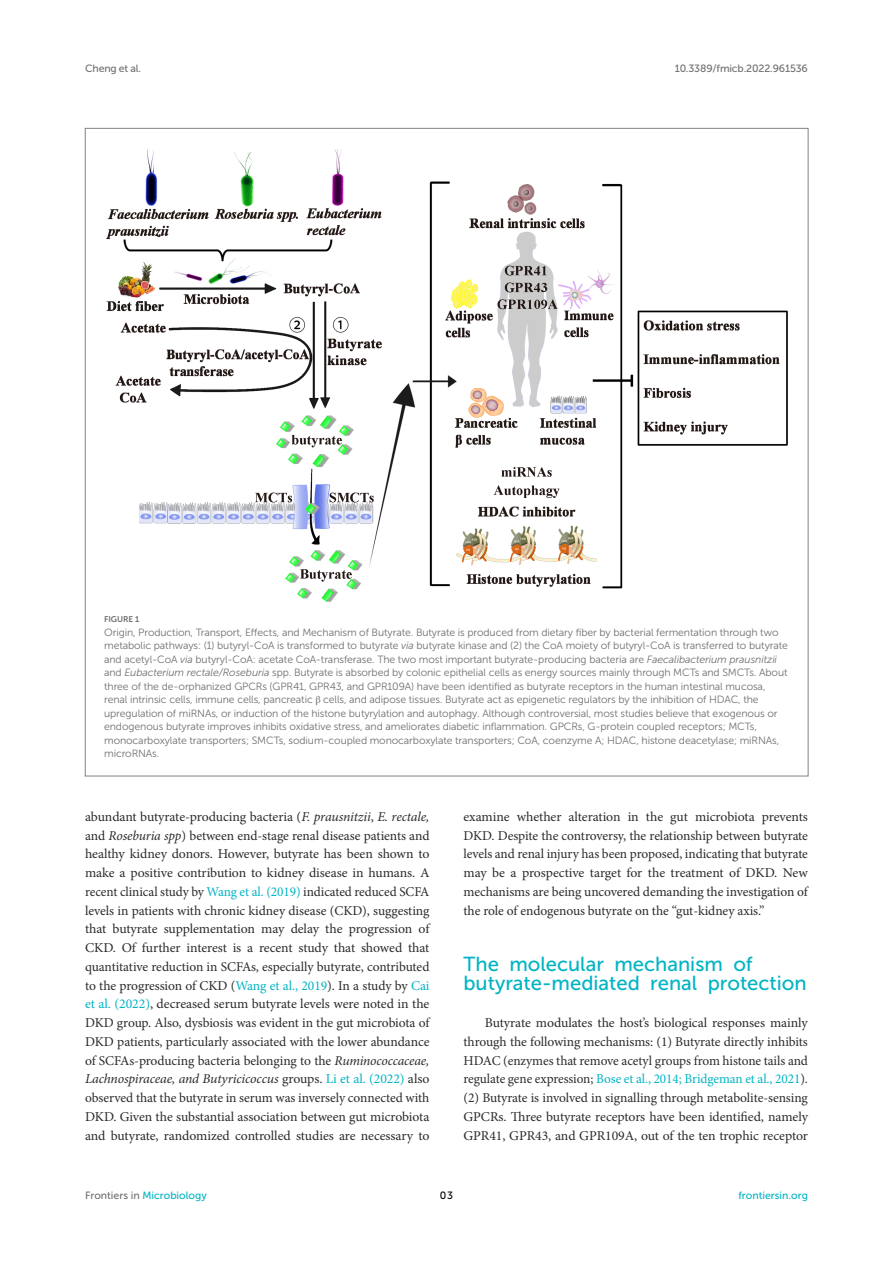
<style>
.page{position:relative;width:893px;height:1263px;background:#fff}
.page>*{position:absolute;margin:0;border:0;box-sizing:border-box;transform-origin:0 0}
.HEAD_1{font:20.25px/18.8px "Museo Sans 500";color:#00b4c4}
.TEXT{font:13.5px/18.8px "Minion Pro";letter-spacing:-.005em;color:#2b2b2a;text-align:justify}
.TEXT_FLUSH{font:13.5px/18.8px "Minion Pro";letter-spacing:-.01em;color:#2b2b2a;text-align:justify}
.FIG_LEG{font:10.5px/13.5px "Museo Sans 300";letter-spacing:-.01em;color:#706f70}
.t1{font:10.5px "Museo Sans 500";color:#00b4c4}
.t2{font:10.5px "Museo Sans 500";letter-spacing:-.015em;color:#706f70}
.t3{font:10.5px "Museo Sans 500";color:#000}
.FIG_HD{font:8.25px "Museo Sans 700";letter-spacing:-.01em;color:#706f70}
.s1{font-style:italic}
.s2{font-family:"STIX"}
.s3{color:#00b4c4}
.s4{color:#706f70}
</style>
<div class="page">
<img style="left:106px;top:149px;width:682px;height:453px">
<p class="t2" style="left:85px;top:63px;width:58px">Cheng et al.</p>
<p class="t2" style="left:675px;top:63px;width:135px">10.3389/fmicb.2022.961536</p>
<p class="FIG_HD" style="left:104px;top:615px;width:37px">FIGURE 1</p>
<p class="FIG_LEG" style="left:104px;top:625px;width:685px">Origin, Production, Transport, Effects, and Mechanism of Butyrate. Butyrate is produced from dietary fiber by bacterial fermentation through two metabolic pathways: (1) butyryl-CoA is transformed to butyrate <span class="s1">via</span> butyrate kinase and (2) the CoA moiety of butyryl-CoA is transferred to butyrate and acetyl-CoA <span class="s1">via</span> butyryl-CoA: acetate CoA-transferase. The two most important butyrate-producing bacteria are <span class="s1">Faecalibacterium prausnitzii </span>and <span class="s1">Eubacterium rectale/Roseburia</span> spp. Butyrate is absorbed by colonic epithelial cells as energy sources mainly through MCTs and SMCTs. About three of the de-orphanized GPCRs (GPR41, GPR43, and GPR109A) have been identified as butyrate receptors in the human intestinal mucosa, renal intrinsic cells, immune cells, pancreatic <span class="s2">β</span> cells, and adipose tissues. Butyrate act as epigenetic regulators by the inhibition of HDAC, the upregulation of miRNAs, or induction of the histone butyrylation and autophagy. Although controversial, most studies believe that exogenous or endogenous butyrate improves inhibits oxidative stress, and ameliorates diabetic inflammation. GPCRs, G-protein coupled receptors; MCTs, monocarboxylate transporters; SMCTs, sodium-coupled monocarboxylate transporters; CoA, coenzyme A; HDAC, histone deacetylase; miRNAs, microRNAs.</p>
<p class="TEXT" style="left:85px;top:807px;width:346px">abundant butyrate-producing bacteria (<span class="s1">F. prausnitzii</span>, <span class="s1">E. rectale, </span>and <span class="s1">Roseburia spp</span>) between end-stage renal disease patients and healthy kidney donors. However, butyrate has been shown to make a positive contribution to kidney disease in humans. A recent clinical study by <span class="s3">Wang et al. (2019)</span> indicated reduced SCFA levels in patients with chronic kidney disease (CKD), suggesting that butyrate supplementation may delay the progression of CKD. Of further interest is a recent study that showed that quantitative reduction in SCFAs, especially butyrate, contributed to the progression of CKD (<span class="s3">Wang et al., 2019</span>). In a study by <span class="s3">Cai et al. (2022)</span>, decreased serum butyrate levels were noted in the DKD group. Also, dysbiosis was evident in the gut microbiota of DKD patients, particularly associated with the lower abundance of SCFAs-producing bacteria belonging to the <span class="s1">Ruminococcaceae, Lachnospiraceae, and Butyricicoccus</span> groups. <span class="s3">Li et al. (2022)</span> also observed that the butyrate in serum was inversely connected with DKD. Given the substantial association between gut microbiota and butyrate, randomized controlled studies are necessary to</p>
<p class="TEXT" style="left:463px;top:807px;width:346px">examine whether alteration in the gut microbiota prevents DKD. Despite the controversy, the relationship between butyrate levels and renal injury has been proposed, indicating that butyrate may be a prospective target for the treatment of DKD. New mechanisms are being uncovered demanding the investigation of the role of endogenous butyrate on the “gut-kidney axis.”</p>
<p class="HEAD_1" style="left:463px;top:954px;width:345px">The molecular mechanism of butyrate-mediated renal protection</p>
<p class="TEXT_FLUSH" style="left:463px;top:1013px;width:346px;text-indent:21px">Butyrate modulates the host’s biological responses mainly through the following mechanisms: (1) Butyrate directly inhibits HDAC (enzymes that remove acetyl groups from histone tails and regulate gene expression; <span class="s3">Bose et al., 2014; Bridgeman et al., 2021</span>). (2) Butyrate is involved in signalling through metabolite-sensing GPCRs. Three butyrate receptors have been identified, namely GPR41, GPR43, and GPR109A, out of the ten trophic receptor</p>
<p class="t1" style="left:85px;top:1190px;width:123px"><span class="s4">Frontiers in</span> Microbiology</p>
<p class="t3" style="left:440px;top:1190px;width:15px">03</p>
<p class="t1" style="left:738px;top:1190px;width:71px">frontiersin.org</p>
</div>
